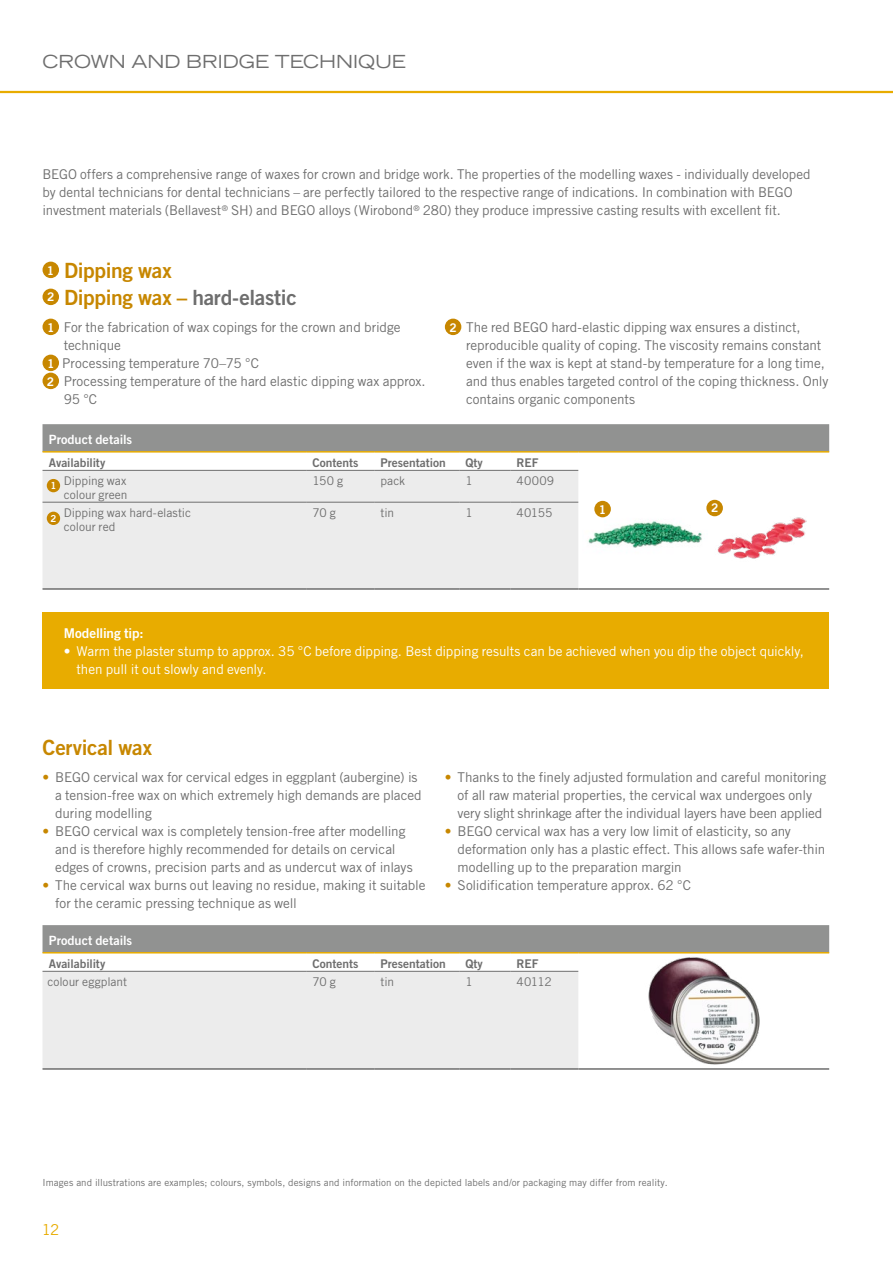
<style>
.page{position:relative;width:893px;height:1263px;background:#fff}
.page>*{position:absolute;margin:0;border:0;box-sizing:border-box;transform-origin:0 0}
.t1{font:21px/27px "Trade Gothic LT Pro Bd 2";letter-spacing:-.015em;color:#c78700}
.t2{font:expanded 18px "Trade Gothic LT Std";color:#6e6e6e}
.t3{font:15px "Trade Gothic LT Pro";color:#e8ac00}
.t4{font:13.5px/18px "Trade Gothic LT Pro";letter-spacing:-.005em;color:#6e6e6e}
.t5{font:13.5px/18px "Trade Gothic LT Pro";letter-spacing:-.005em;color:#fff}
.t6{font:13.5px "Trade Gothic LT Pro Bd 2";letter-spacing:-.01em;color:#fff}
.t7{font:12.75px "Trade Gothic LT Pro Bd 2";letter-spacing:.005em;color:#fff}
.t8{font:12px/13.5px "Trade Gothic LT Pro";color:#6e6e6e}
.t9{font:12px "Trade Gothic LT Pro Bd 2";color:#6e6e6e}
.t10{font:12px "Trade Gothic LT Pro Bd 2";color:#fff}
.t11{font:9.75px "Trade Gothic LT Pro";letter-spacing:.005em;color:#6e6e6e}
.t12{font:9.75px "Trade Gothic LT Pro Bd 2";color:#fff}
.s1{color:#6e6e6e}
.s2{font-family:"Trade Gothic LT Pro Bd 2";font-size:12px;color:#fff}
.s3{color:#c78700}
</style>
<div class="page">
<hr style="left:0;top:91px;width:893px;height:2px;background:#e8ac00">
<div style="left:43px;top:424px;width:786px;height:27px;background:#919291"></div>
<div style="left:43px;top:471px;width:535px;height:117px;background:#ececec"></div>
<hr style="left:43px;top:470px;width:263px;height:1px;background:#6e6e6e">
<hr style="left:43px;top:502px;width:263px;height:1px;background:#6e6e6e">
<hr style="left:43px;top:451px;width:263px;height:2px;background:#e8ac00">
<hr style="left:306px;top:451px;width:68px;height:2px;background:#e8ac00">
<hr style="left:374px;top:451px;width:85px;height:2px;background:#e8ac00">
<hr style="left:459px;top:451px;width:51px;height:2px;background:#e8ac00">
<hr style="left:510px;top:451px;width:68px;height:2px;background:#e8ac00">
<hr style="left:578px;top:451px;width:251px;height:2px;background:#e8ac00">
<hr style="left:306px;top:502px;width:68px;height:1px;background:#6e6e6e">
<hr style="left:374px;top:502px;width:85px;height:1px;background:#6e6e6e">
<hr style="left:459px;top:502px;width:51px;height:1px;background:#6e6e6e">
<hr style="left:510px;top:502px;width:68px;height:1px;background:#6e6e6e">
<hr style="left:306px;top:470px;width:68px;height:1px;background:#6e6e6e">
<hr style="left:374px;top:470px;width:85px;height:1px;background:#6e6e6e">
<hr style="left:459px;top:470px;width:51px;height:1px;background:#6e6e6e">
<hr style="left:510px;top:470px;width:68px;height:1px;background:#6e6e6e">
<hr style="left:43px;top:588px;width:263px;height:2px;background:#6e6e6e">
<hr style="left:306px;top:588px;width:68px;height:2px;background:#6e6e6e">
<hr style="left:374px;top:588px;width:85px;height:2px;background:#6e6e6e">
<hr style="left:459px;top:588px;width:51px;height:2px;background:#6e6e6e">
<hr style="left:510px;top:588px;width:68px;height:2px;background:#6e6e6e">
<hr style="left:578px;top:588px;width:251px;height:2px;background:#6e6e6e">
<div style="left:47px;top:479px;width:13px;height:13px;background:#c78700;border-radius:50%"></div>
<div style="left:47px;top:512px;width:13px;height:13px;background:#c78700;border-radius:50%"></div>
<img style="left:588px;top:512px;width:114px;height:36px">
<div style="left:594px;top:501px;width:17px;height:16px;background:#c78700;border-radius:50%"></div>
<img style="left:706px;top:499px;width:101px;height:60px">
<div style="left:43px;top:613px;width:786px;height:76px;background:#e8ac00"></div>
<img style="left:648px;top:957px;width:112px;height:108px">
<div style="left:43px;top:262px;width:16px;height:16px;background:#c78700;border-radius:50%"></div>
<div style="left:43px;top:289px;width:16px;height:16px;background:#c78700;border-radius:50%"></div>
<div style="left:43px;top:319px;width:16px;height:16px;background:#c78700;border-radius:50%"></div>
<div style="left:43px;top:355px;width:16px;height:16px;background:#c78700;border-radius:50%"></div>
<div style="left:43px;top:373px;width:16px;height:16px;background:#c78700;border-radius:50%"></div>
<div style="left:445px;top:319px;width:16px;height:16px;background:#c78700;border-radius:50%"></div>
<div style="left:43px;top:925px;width:786px;height:27px;background:#919291"></div>
<div style="left:43px;top:972px;width:535px;height:96px;background:#ececec"></div>
<hr style="left:43px;top:952px;width:263px;height:1px;background:#e8ac00">
<hr style="left:306px;top:952px;width:68px;height:1px;background:#e8ac00">
<hr style="left:374px;top:952px;width:85px;height:1px;background:#e8ac00">
<hr style="left:459px;top:952px;width:51px;height:1px;background:#e8ac00">
<hr style="left:510px;top:952px;width:68px;height:1px;background:#e8ac00">
<hr style="left:578px;top:952px;width:251px;height:1px;background:#e8ac00">
<hr style="left:510px;top:971px;width:68px;height:1px;background:#6e6e6e">
<hr style="left:306px;top:971px;width:68px;height:1px;background:#6e6e6e">
<hr style="left:374px;top:971px;width:85px;height:1px;background:#6e6e6e">
<hr style="left:459px;top:971px;width:51px;height:1px;background:#6e6e6e">
<hr style="left:43px;top:971px;width:263px;height:1px;background:#6e6e6e">
<hr style="left:43px;top:1068px;width:263px;height:2px;background:#6e6e6e">
<hr style="left:306px;top:1068px;width:68px;height:2px;background:#6e6e6e">
<hr style="left:374px;top:1068px;width:85px;height:2px;background:#6e6e6e">
<hr style="left:459px;top:1068px;width:51px;height:2px;background:#6e6e6e">
<hr style="left:510px;top:1068px;width:68px;height:2px;background:#6e6e6e">
<hr style="left:578px;top:1068px;width:251px;height:2px;background:#6e6e6e">
<h2 class="t2" style="left:43px;top:50px;width:365px">CROWN AND BRIDGE TECHNIQUE</h2>
<p class="t4" style="left:43px;top:165px;width:769px">BEGO offers a comprehensive range of waxes for crown and bridge work. The properties of the modelling waxes - individually developed by dental technicians for dental technicians – are perfectly tailored to the respective range of indications. In combination with BEGO investment materials (Bellavest<sup>®</sup> SH) and BEGO alloys (Wirobond<sup>®</sup> 280) they produce impressive casting results with excellent fit.</p>
<h1 class="t1" style="left:47px;top:257px;width:252px"><sup>1</sup> Dipping wax<br><sup>2</sup> Dipping wax – <span class="s1">hard-elastic</span></h1>
<p class="t4" style="left:47px;top:318px;width:355px"><span class="s2">1</span> For the fabrication of wax copings for the crown and bridge</p>
<p class="t4" style="left:64px;top:336px;width:59px">technique</p>
<p class="t4" style="left:47px;top:354px;width:213px"><span class="s2">1</span> Processing temperature 70–75 °C</p>
<p class="t4" style="left:47px;top:372px;width:380px"><span class="s2">2</span> Processing temperature of the hard elastic dipping wax approx.</p>
<p class="t4" style="left:64px;top:390px;width:35px">95 °C</p>
<p class="t4" style="left:466px;top:318px;width:364px;text-indent:-17px"><span class="s2">2</span> The red BEGO hard-elastic dipping wax ensures a distinct, reproducible quality of coping. The viscosity remains constant even if the wax is kept at stand-by temperature for a long time, and thus enables targeted control of the coping thickness. Only contains organic components</p>
<p class="t7" style="left:49px;top:432px;width:85px">Product details</p>
<p class="t9" style="left:49px;top:455px;width:58px">Availability</p>
<p class="t9" style="left:313px;top:455px;width:47px">Contents</p>
<p class="t9" style="left:381px;top:455px;width:67px">Presentation</p>
<p class="t9" style="left:466px;top:455px;width:19px">Qty</p>
<p class="t9" style="left:517px;top:455px;width:24px">REF</p>
<p class="t8" style="left:64px;top:474px;width:65px">Dipping wax colour green</p>
<p class="t8" style="left:313px;top:474px;width:32px">150 g</p>
<p class="t8" style="left:381px;top:474px;width:26px">pack</p>
<p class="t8" style="left:466px;top:474px;width:9px">1</p>
<p class="t8" style="left:517px;top:474px;width:39px">40009</p>
<p class="t8" style="left:64px;top:506px;width:129px">Dipping wax hard-elastic colour red</p>
<p class="t8" style="left:313px;top:506px;width:25px">70 g</p>
<p class="t8" style="left:381px;top:506px;width:15px">tin</p>
<p class="t8" style="left:466px;top:506px;width:9px">1</p>
<p class="t8" style="left:517px;top:506px;width:37px">40155</p>
<p class="t12" style="left:50px;top:480px;width:7px">1</p>
<p class="t12" style="left:50px;top:512px;width:7px">2</p>
<p class="t10" style="left:599px;top:502px;width:9px">1</p>
<p class="t10" style="left:711px;top:501px;width:9px">2</p>
<p class="t6" style="left:64px;top:625px;width:81px">Modelling tip:</p>
<p class="t5" style="left:77px;top:642px;width:729px;text-indent:-13px">• Warm the plaster stump to approx. 35 °C before dipping. Best dipping results can be achieved when you dip the object quickly, then pull it out slowly and evenly.</p>
<h1 class="t1" style="left:43px;top:734px;width:111px">Cervical wax</h1>
<p class="t4" style="left:55px;top:768px;width:368px;text-indent:-13px"><span class="s3">•</span> BEGO cervical wax for cervical edges in eggplant (aubergine) is a tension-free wax on which extremely high demands are placed during modelling</p>
<p class="t4" style="left:55px;top:822px;width:359px;text-indent:-13px"><span class="s3">•</span> BEGO cervical wax is completely tension-free after modelling and is therefore highly recommended for details on cervical edges of crowns, precision parts and as undercut wax of inlays</p>
<p class="t4" style="left:55px;top:876px;width:372px;text-indent:-13px"><span class="s3">•</span> The cervical wax burns out leaving no residue, making it suitable for the ceramic pressing technique as well</p>
<p class="t4" style="left:458px;top:768px;width:370px;text-indent:-13px"><span class="s3">•</span> Thanks to the finely adjusted formulation and careful monitoring of all raw material properties, the cervical wax undergoes only very slight shrinkage after the individual layers have been applied</p>
<p class="t4" style="left:458px;top:822px;width:369px;text-indent:-13px"><span class="s3">•</span> BEGO cervical wax has a very low limit of elasticity, so any deformation only has a plastic effect. This allows safe wafer-thin modelling up to the preparation margin</p>
<p class="t4" style="left:445px;top:876px;width:248px"><span class="s3">•</span> Solidification temperature approx. 62 °C</p>
<p class="t7" style="left:49px;top:933px;width:85px">Product details</p>
<p class="t9" style="left:49px;top:956px;width:58px">Availability</p>
<p class="t9" style="left:313px;top:956px;width:47px">Contents</p>
<p class="t9" style="left:381px;top:956px;width:67px">Presentation</p>
<p class="t9" style="left:466px;top:956px;width:19px">Qty</p>
<p class="t9" style="left:517px;top:956px;width:24px">REF</p>
<p class="t8" style="left:47px;top:975px;width:81px">colour eggplant</p>
<p class="t8" style="left:313px;top:975px;width:25px">70 g</p>
<p class="t8" style="left:381px;top:975px;width:15px">tin</p>
<p class="t8" style="left:466px;top:975px;width:9px">1</p>
<p class="t8" style="left:517px;top:975px;width:37px">40112</p>
<p class="t11" style="left:43px;top:1176px;width:627px">Images and illustrations are examples; colours, symbols, designs and information on the depicted labels and/or packaging may differ from reality.</p>
<p class="t3" style="left:42px;top:1220px;width:19px">12</p>
</div>
